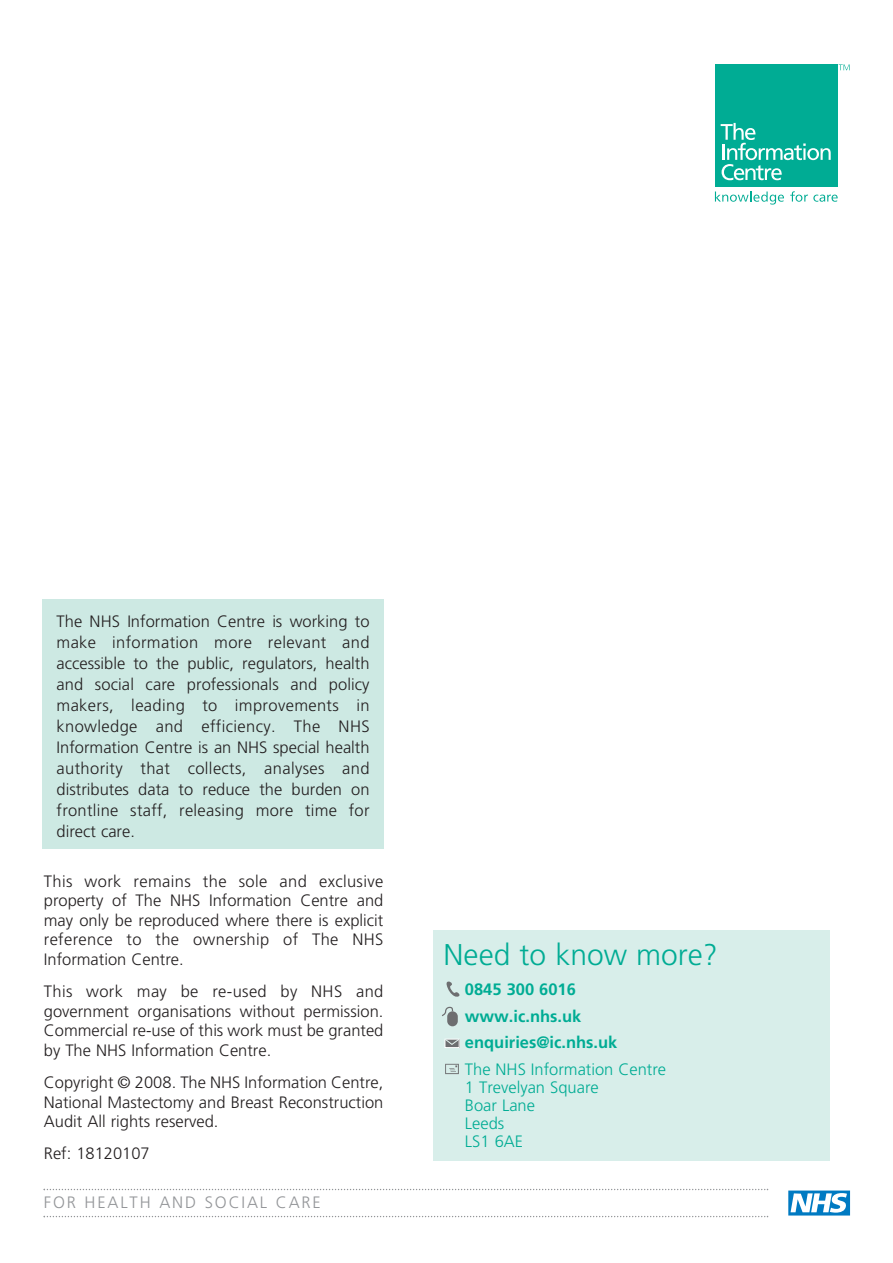
<style>
.page{position:relative;width:893px;height:1263px;background:#fff}
.page>*{position:absolute;margin:0;border:0;box-sizing:border-box;transform-origin:0 0}
.t1{font:300 30px "Frutiger CE";color:#00ac94}
.t2{font:300 16.5px/21px "Frutiger CE";color:#231f20;text-align:justify}
.t3{font:300 16.5px/18px "Frutiger CE";color:#00ac94}
.t4{font:700 16.5px/26.5px "Frutiger CE";color:#00ac94}
.t5{font:300 16.5px "Frutiger CE";letter-spacing:.11em;color:#939598}
</style>
<div class="page">
<div style="left:42px;top:599px;width:342px;height:250px;background:#cde9e3"></div>
<svg style="left:715px;top:192px;width:69px;height:13px"></svg>
<svg style="left:790px;top:191px;width:47px;height:11px"></svg>
<div style="left:714px;top:64px;width:123px;height:123px;background:#00ac94"></div>
<svg style="left:720px;top:123px;width:110px;height:57px"></svg>
<svg style="left:838px;top:64px;width:11px;height:6px"></svg>
<svg style="left:44px;top:1189px;width:724px;height:1px"></svg>
<svg style="left:44px;top:1216px;width:724px;height:1px"></svg>
<svg style="left:788px;top:1191px;width:62px;height:25px"></svg>
<div style="left:433px;top:930px;width:397px;height:230px;background:#d8eeea"></div>
<svg style="left:446px;top:981px;width:14px;height:16px"></svg>
<div style="left:447px;top:1011px;width:11px;height:15px;background:#6d6e70;border-radius:5px"></div>
<svg style="left:442px;top:1006px;width:11px;height:11px"></svg>
<div style="left:445px;top:1039px;width:14px;height:8px;background:#6d6e70"></div>
<div style="left:445px;top:1039px;width:14px;height:9px;border:1px solid #fff"></div>
<svg style="left:444px;top:1038px;width:16px;height:7px"></svg>
<svg style="left:445px;top:1064px;width:14px;height:10px"></svg>
<p class="t2" style="left:57px;top:612px;width:314px">The NHS Information Centre is working to make information more relevant and accessible to the public, regulators, health and social care professionals and policy makers, leading to improvements in knowledge and efficiency. The NHS Information Centre is an NHS special health authority that collects, analyses and distributes data to reduce the burden on frontline staff, releasing more time for direct care.</p>
<p class="t2" style="left:44px;top:873px;width:341px;line-height:19.5px">This work remains the sole and exclusive property of The NHS Information Centre and may only be reproduced where there is explicit reference to the ownership of The NHS Information Centre.</p>
<p class="t2" style="left:44px;top:984px;width:341px;line-height:19.5px">This work may be re-used by NHS and government organisations without permission.<br>Commercial re-use of this work must be granted by The NHS Information Centre.</p>
<p class="t2" style="left:44px;top:1074px;width:341px;line-height:19.5px">Copyright © 2008. The NHS Information Centre, National Mastectomy and Breast Reconstruction Audit All rights reserved.</p>
<p class="t2" style="left:44px;top:1145px;width:107px">Ref: 18120107</p>
<p class="t5" style="left:44px;top:1196px;width:278px">FOR HEALTH AND SOCIAL CARE</p>
<h1 class="t1" style="left:443px;top:943px;width:276px">Need to know more?</h1>
<p class="t4" style="left:465px;top:978px;width:154px">0845 300 6016 www.ic.nhs.uk enquiries@ic.nhs.uk</p>
<p class="t3" style="left:465px;top:1062px;width:203px">The NHS Information Centre<br>1 Trevelyan Square<br>Boar Lane<br>Leeds<br>LS1 6AE</p>
</div>
